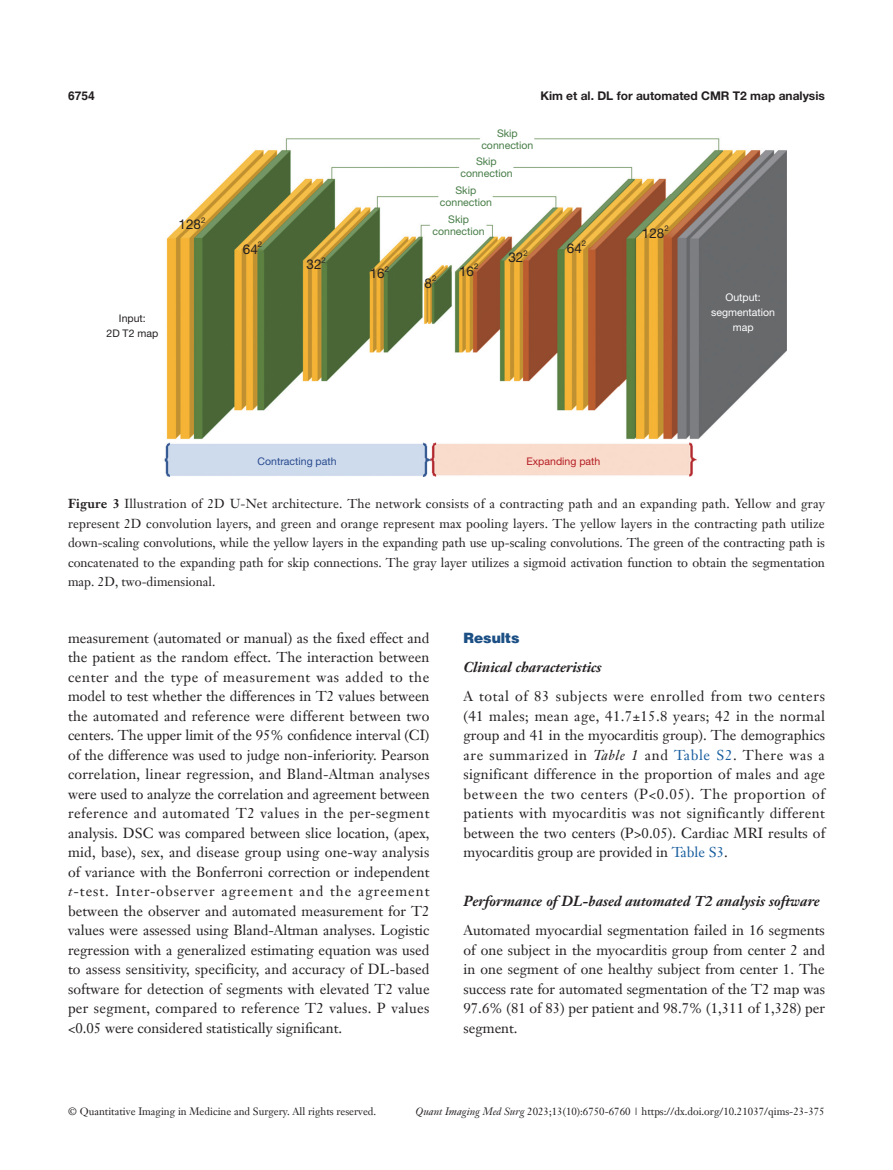
<style>
.page{position:relative;width:893px;height:1170px;background:#fff}
.page>*{position:absolute;margin:0;border:0;box-sizing:border-box;transform-origin:0 0}
.t1{font:14.25px/19.5px "Janson Text LT";color:#231f20;text-align:justify}
.t2{font:italic 700 14.25px "Janson Text LT";color:#231f20}
.t3{font:900 14.25px "Helvetica";color:#1c5085}
.t4{font:13.5px "Helvetica Neue LT Pro";color:#231f20}
.t5{font:12.75px/19.5px "Janson Text LT";color:#231f20;text-align:justify}
.t6{font:700 12px "Helvetica Neue LT Pro";color:#231f20}
.t7{font:700 12px "Helvetica";color:#231f20}
.t8{font:10.5px "Janson Text LT";color:#231f20}
.t9{font:10.5px/12px "Helvetica Neue LT Pro";color:#467c46;text-align:center}
.t10{font:10.5px/15px "Helvetica Neue LT Pro";color:#fff;text-align:center}
.t11{font:10.5px "Helvetica Neue LT Pro";color:#284a8e}
.t12{font:10.5px/15px "Helvetica Neue LT Pro";color:#231f20;text-align:center}
.t13{font:10.5px "Helvetica Neue LT Pro";color:#b41e23}
.t14{font:7.8px "Helvetica Neue LT Pro";color:#231f20}
.s1{font-weight:700}
.s2{font-style:italic}
.s3{color:#175d9e}
</style>
<div class="page">
<img style="left:164px;top:138px;width:623px;height:338px">
<p class="t7" style="left:68px;top:88px;width:28px">6754</p>
<p class="t6" style="left:540px;top:88px;width:286px">Kim et al. DL for automated CMR T2 map analysis</p>
<p class="t9" style="left:481px;top:127px;width:54px">Skip connection</p>
<p class="t9" style="left:460px;top:155px;width:54px">Skip connection</p>
<p class="t9" style="left:440px;top:184px;width:54px">Skip connection</p>
<p class="t9" style="left:433px;top:213px;width:54px">Skip connection</p>
<p class="t14" style="left:201px;top:215px;width:6px">2</p>
<p class="t4" style="left:179px;top:216px;width:24px">128</p>
<p class="t14" style="left:664px;top:223px;width:6px">2</p>
<p class="t4" style="left:642px;top:224px;width:24px">128</p>
<p class="t12" style="left:106px;top:310px;width:53px">Input:<br>2D T2 map</p>
<p class="t4" style="left:243px;top:240px;width:17px">64</p>
<p class="t14" style="left:258px;top:240px;width:6px">2</p>
<p class="t4" style="left:307px;top:256px;width:17px">32</p>
<p class="t14" style="left:322px;top:255px;width:6px">2</p>
<p class="t4" style="left:370px;top:265px;width:17px">16</p>
<p class="t14" style="left:385px;top:264px;width:6px">2</p>
<p class="t4" style="left:425px;top:274px;width:9px">8</p>
<p class="t14" style="left:432px;top:273px;width:6px">2</p>
<p class="t4" style="left:459px;top:262px;width:17px">16</p>
<p class="t14" style="left:474px;top:262px;width:6px">2</p>
<p class="t4" style="left:508px;top:249px;width:17px">32</p>
<p class="t14" style="left:523px;top:248px;width:6px">2</p>
<p class="t4" style="left:567px;top:239px;width:17px">64</p>
<p class="t14" style="left:582px;top:238px;width:6px">2</p>
<p class="t11" style="left:258px;top:454px;width:80px">Contracting path</p>
<p class="t13" style="left:526px;top:455px;width:75px">Expanding path</p>
<p class="t10" style="left:711px;top:290px;width:65px">Output: segmentation map</p>
<p class="t5" style="left:68px;top:493px;width:758px"><span class="s1">Figure 3</span> Illustration of 2D U-Net architecture. The network consists of a contracting path and an expanding path. Yellow and gray represent 2D convolution layers, and green and orange represent max pooling layers. The yellow layers in the contracting path utilize down-scaling convolutions, while the yellow layers in the expanding path use up-scaling convolutions. The green of the contracting path is concatenated to the expanding path for skip connections. The gray layer utilizes a sigmoid activation function to obtain the segmentation map. 2D, two-dimensional.</p>
<p class="t1" style="left:68px;top:627px;width:363px">measurement (automated or manual) as the fixed effect and the patient as the random effect. The interaction between center and the type of measurement was added to the model to test whether the differences in T2 values between the automated and reference were different between two centers. The upper limit of the 95% confidence interval (CI) of the difference was used to judge non-inferiority. Pearson correlation, linear regression, and Bland-Altman analyses were used to analyze the correlation and agreement between reference and automated T2 values in the per-segment analysis. DSC was compared between slice location, (apex, mid, base), sex, and disease group using one-way analysis of variance with the Bonferroni correction or independent <span class="s2">t</span>-test. Inter-observer agreement and the agreement between the observer and automated measurement for T2 values were assessed using Bland-Altman analyses. Logistic regression with a generalized estimating equation was used to assess sensitivity, specificity, and accuracy of DL-based software for detection of segments with elevated T2 value per segment, compared to reference T2 values. P values &lt;0.05 were considered statistically significant.</p>
<p class="t3" style="left:463px;top:628px;width:58px">Results</p>
<p class="t2" style="left:463px;top:657px;width:140px">Clinical characteristics</p>
<p class="t1" style="left:463px;top:686px;width:363px">A total of 83 subjects were enrolled from two centers (41 males; mean age, 41.7±15.8 years; 42 in the normal group and 41 in the myocarditis group). The demographics are summarized in <span class="s2">Table 1</span> and <span class="s3">Table S2</span>. There was a significant difference in the proportion of males and age between the two centers (P&lt;0.05). The proportion of patients with myocarditis was not significantly different between the two centers (P&gt;0.05). Cardiac MRI results of myocarditis group are provided in <span class="s3">Table S3</span>.</p>
<p class="t2" style="left:463px;top:891px;width:358px">Performance of DL-based automated T2 analysis software</p>
<p class="t1" style="left:463px;top:920px;width:363px">Automated myocardial segmentation failed in 16 segments of one subject in the myocarditis group from center 2 and in one segment of one healthy subject from center 1. The success rate for automated segmentation of the T2 map was 97.6% (81 of 83) per patient and 98.7% (1,311 of 1,328) per segment.</p>
<p class="t8" style="left:68px;top:1104px;width:310px">© Quantitative Imaging in Medicine and Surgery. All rights reserved.</p>
<p class="t8" style="left:416px;top:1104px;width:411px"><span class="s2">Quant Imaging Med Surg</span> 2023;13(10):6750-6760 | https://dx.doi.org/10.21037/qims-23-375</p>
</div>
